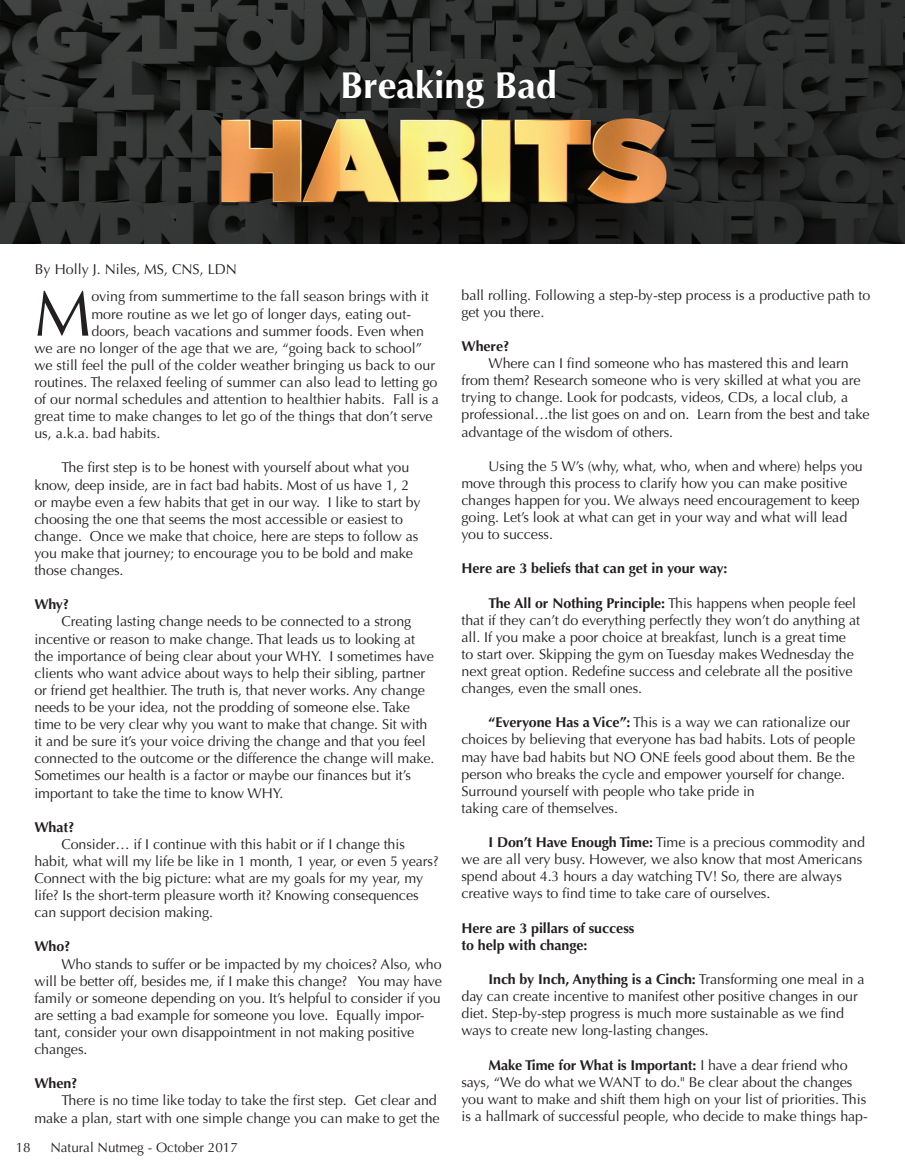
<style>
.page{position:relative;width:905px;height:1175px;background:#fff}
.page>*{position:absolute;margin:0;border:0;box-sizing:border-box;transform-origin:0 0}
.t1{font:64.2px "Optima";color:#231f20}
.t2{font:700 37.5px "Optima";color:#fff}
.t3{font:14.25px/17.1px "Optima";letter-spacing:-.005em;color:#231f20}
.t4{font:700 14.25px/17.1px "Optima";letter-spacing:-.005em;color:#231f20}
.t5{font:13.5px "Optima";color:#231f20}
.s1{font-weight:700}
</style>
<div class="page">
<img style="left:0;top:0;width:904px;height:243px">
<svg style="left:342px;top:69px;width:142px;height:40px;background:#252625"></svg>
<svg style="left:497px;top:69px;width:59px;height:30px;background:#242524"></svg>
<h2 class="t2" style="left:340px;top:63px;width:218px">Breaking Bad</h2>
<p class="t3" style="left:35px;top:260px;width:203px">By Holly J. Niles, MS, CNS, LDN</p>
<h1 class="t1" style="left:34px;top:276px;width:59px">M</h1>
<p class="t3" style="left:91px;top:288px;width:339px">oving from summertime to the fall season brings with it</p>
<p class="t3" style="left:91px;top:305px;width:321px">more routine as we let go of longer days, eating out-</p>
<p class="t3" style="left:91px;top:322px;width:334px">doors, beach vacations and summer foods. Even when</p>
<p class="t3" style="left:34px;top:339px;width:389px">we are no longer of the age that we are, “going back to school”</p>
<p class="t3" style="left:34px;top:357px;width:402px">we still feel the pull of the colder weather bringing us back to our</p>
<p class="t3" style="left:34px;top:374px;width:405px">routines. The relaxed feeling of summer can also lead to letting go</p>
<p class="t3" style="left:34px;top:391px;width:406px">of our normal schedules and attention to healthier habits. Fall is a</p>
<p class="t3" style="left:34px;top:408px;width:400px">great time to make changes to let go of the things that don’t serve</p>
<p class="t3" style="left:34px;top:425px;width:127px">us, a.k.a. bad habits.</p>
<p class="t3" style="left:34px;top:459px;width:388px;text-indent:27px">The first step is to be honest with yourself about what you know, deep inside, are in fact bad habits. Most of us have 1, 2 or maybe even a few habits that get in our way. I like to start by choosing the one that seems the most accessible or easiest to change. Once we make that choice, here are steps to follow as you make that journey; to encourage you to be bold and make those changes.</p>
<p class="t4" style="left:34px;top:596px;width:36px">Why?</p>
<p class="t3" style="left:34px;top:613px;width:401px;text-indent:27px">Creating lasting change needs to be connected to a strong incentive or reason to make change. That leads us to looking at the importance of being clear about your WHY. I sometimes have clients who want advice about ways to help their sibling, partner or friend get healthier. The truth is, that never works. Any change needs to be your idea, not the prodding of someone else. Take time to be very clear why you want to make that change. Sit with it and be sure it’s your voice driving the change and that you feel connected to the outcome or the difference the change will make.<br>Sometimes our health is a factor or maybe our finances but it’s important to take the time to know WHY.</p>
<p class="t4" style="left:34px;top:818px;width:42px">What?</p>
<p class="t3" style="left:34px;top:835px;width:406px;text-indent:27px">Consider… if I continue with this habit or if I change this habit, what will my life be like in 1 month, 1 year, or even 5 years?<br>Connect with the big picture: what are my goals for my year, my life? Is the short-term pleasure worth it? Knowing consequences can support decision making.</p>
<p class="t4" style="left:34px;top:938px;width:38px">Who?</p>
<p class="t3" style="left:34px;top:955px;width:409px;text-indent:27px">Who stands to suffer or be impacted by my choices? Also, who will be better off, besides me, if I make this change? You may have family or someone depending on you. It’s helpful to consider if you are setting a bad example for someone you love. Equally impor&shy;tant, consider your own disappointment in not making positive changes.</p>
<p class="t4" style="left:34px;top:1075px;width:45px">When?</p>
<p class="t3" style="left:34px;top:1092px;width:407px;text-align:right">There is no time like today to take the first step. Get clear and make a plan, start with one simple change you can make to get the</p>
<p class="t5" style="left:16px;top:1139px;width:17px">18</p>
<p class="t5" style="left:50px;top:1139px;width:189px">Natural Nutmeg - October 2017</p>
<p class="t3" style="left:461px;top:286px;width:410px">ball rolling. Following a step-by-step process is a productive path to get you there.</p>
<p class="t4" style="left:461px;top:338px;width:49px">Where?</p>
<p class="t3" style="left:461px;top:355px;width:409px;text-indent:27px">Where can I find someone who has mastered this and learn from them? Research someone who is very skilled at what you are trying to change. Look for podcasts, videos, CDs, a local club, a professional…the list goes on and on. Learn from the best and take advantage of the wisdom of others.</p>
<p class="t3" style="left:461px;top:457px;width:403px;text-indent:27px">Using the 5 W’s (why, what, who, when and where) helps you move through this process to clarify how you can make positive changes happen for you. We always need encouragement to keep going. Let’s look at what can get in your way and what will lead you to success.</p>
<p class="t4" style="left:461px;top:560px;width:267px">Here are 3 beliefs that can get in your way:</p>
<p class="t3" style="left:461px;top:594px;width:400px;text-indent:27px"><span class="s1">The All or Nothing Principle:</span> This happens when people feel that if they can’t do everything perfectly they won’t do anything at all. If you make a poor choice at breakfast, lunch is a great time to start over. Skipping the gym on Tuesday makes Wednesday the next great option. Redefine success and celebrate all the positive changes, even the small ones.</p>
<p class="t3" style="left:461px;top:714px;width:395px;text-indent:27px"><span class="s1">“Everyone Has a Vice”:</span> This is a way we can rationalize our choices by believing that everyone has bad habits. Lots of people may have bad habits but NO ONE feels good about them. Be the person who breaks the cycle and empower yourself for change.<br>Surround yourself with people who take pride in<br>taking care of themselves.</p>
<p class="t3" style="left:461px;top:834px;width:405px;text-indent:27px"><span class="s1">I Don’t Have Enough Time:</span> Time is a precious commodity and we are all very busy. However, we also know that most Americans spend about 4.3 hours a day watching TV! So, there are always creative ways to find time to take care of ourselves.</p>
<p class="t4" style="left:461px;top:919px;width:174px">Here are 3 pillars of success to help with change:</p>
<p class="t3" style="left:461px;top:970px;width:404px;text-indent:27px"><span class="s1">Inch by Inch, Anything is a Cinch:</span> Transforming one meal in a day can create incentive to manifest other positive changes in our diet. Step-by-step progress is much more sustainable as we find ways to create new long-lasting changes.</p>
<p class="t3" style="left:461px;top:1056px;width:408px;text-indent:27px"><span class="s1">Make Time for What is Important:</span> I have a dear friend who says, “We do what we WANT to do." Be clear about the changes you want to make and shift them high on your list of priorities. This is a hallmark of successful people, who decide to make things hap-</p>
</div>
